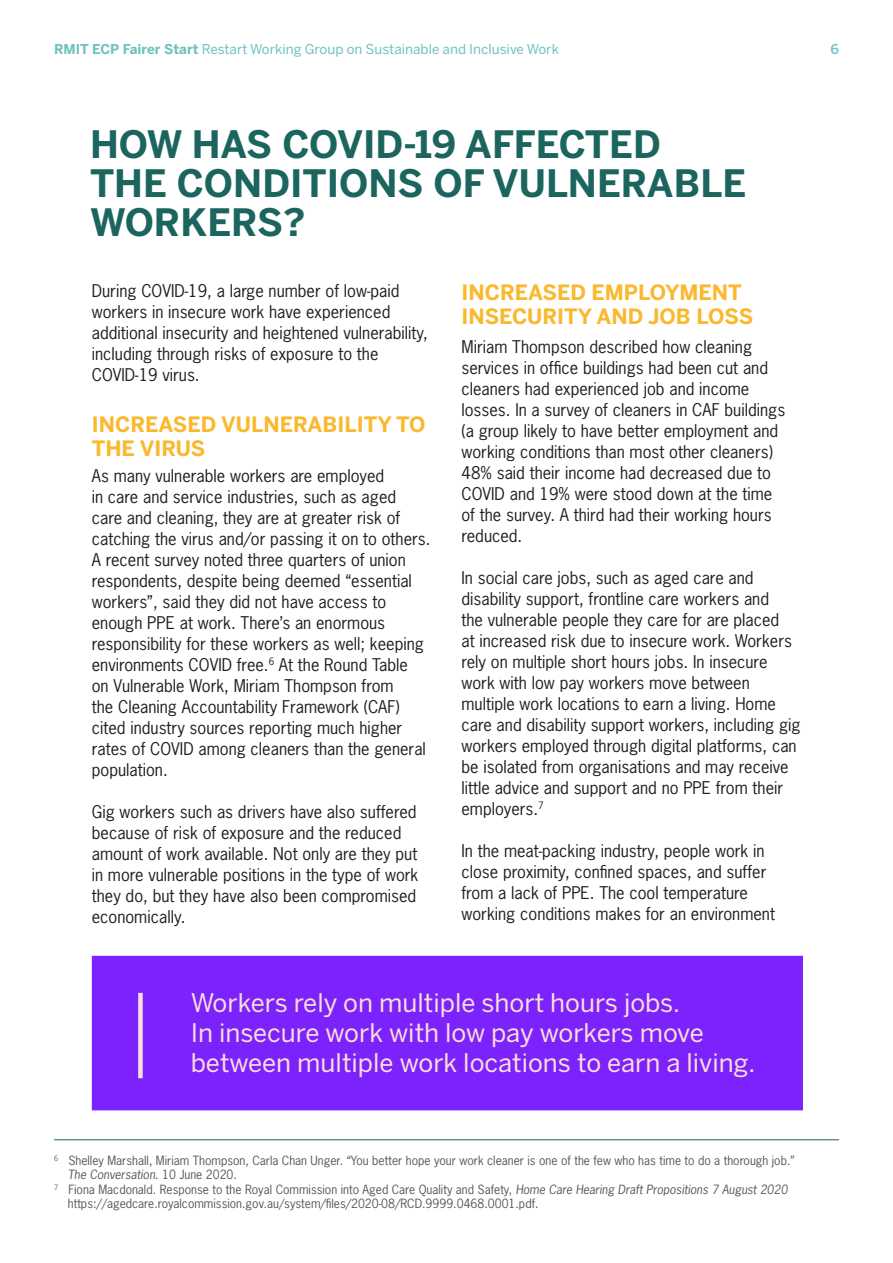
<style>
.page{position:relative;width:893px;height:1263px;background:#fff}
.page>*{position:absolute;margin:0;border:0;box-sizing:border-box;transform-origin:0 0}
.heading{font:700 37.5px/39px "Benton Sans";color:#1c655e}
.body_text{font:25.5px/30px "Benton Sans";color:#fbddda}
.body_text-2{font:700 21px/24px "Benton Sans";color:#fab82d}
.body_text-3{font:16.5px/21px "News Gothic Std";color:#231f20}
.t1{font:13.5px "Benton Sans";color:#6dc2bf}
.t2{font:500 13.5px "Benton Sans";color:#6dc2bf}
.t3{font:12px/14.4px "News Gothic Std";color:#57585a}
.s1{font-weight:700}
.s2{font-style:italic}
</style>
<div class="page">
<hr style="left:54px;top:1139px;width:785px;height:1px;background:#1c655e">
<div style="left:92px;top:956px;width:711px;height:154px;background:#7c22fc"></div>
<div style="left:138px;top:993px;width:5px;height:85px;background:#fbddda"></div>
<p class="t1" style="left:54px;top:41px;width:506px"><span class="s1">RMIT ECP Fairer Start</span> Restart Working Group on Sustainable and Inclusive Work</p>
<p class="t2" style="left:830px;top:41px;width:10px">6</p>
<p class="heading" style="left:90px;top:124px;width:658px">HOW HAS COVID-19 AFFECTED<br>THE CONDITIONS OF VULNERABLE<br>WORKERS?</p>
<p class="body_text-3" style="left:92px;top:280px;width:338px">During COVID-19, a large number of low-paid workers in insecure work have experienced additional insecurity and heightened vulnerability, including through risks of exposure to the COVID-19 virus.</p>
<p class="body_text-2" style="left:92px;top:412px;width:335px">INCREASED VULNERABILITY TO<br>THE VIRUS</p>
<p class="body_text-3" style="left:92px;top:465px;width:340px">As many vulnerable workers are employed<br>in care and service industries, such as aged care and cleaning, they are at greater risk of catching the virus and/or passing it on to others.<br>A recent survey noted three quarters of union respondents, despite being deemed “essential workers”, said they did not have access to enough PPE at work. There’s an enormous responsibility for these workers as well; keeping environments COVID free.<sup>6</sup> At the Round Table<br>on Vulnerable Work, Miriam Thompson from<br>the Cleaning Accountability Framework (CAF) cited industry sources reporting much higher rates of COVID among cleaners than the general population.</p>
<p class="body_text-3" style="left:92px;top:801px;width:328px">Gig workers such as drivers have also suffered because of risk of exposure and the reduced amount of work available. Not only are they put in more vulnerable positions in the type of work they do, but they have also been compromised economically.</p>
<p class="body_text-2" style="left:461px;top:280px;width:293px">INCREASED EMPLOYMENT<br>INSECURITY AND JOB LOSS</p>
<p class="body_text-3" style="left:461px;top:336px;width:325px">Miriam Thompson described how cleaning services in office buildings had been cut and cleaners had experienced job and income losses. In a survey of cleaners in CAF buildings (a group likely to have better employment and working conditions than most other cleaners)<br>48% said their income had decreased due to COVID and 19% were stood down at the time of the survey. A third had their working hours reduced.</p>
<p class="body_text-3" style="left:461px;top:567px;width:341px">In social care jobs, such as aged care and disability support, frontline care workers and<br>the vulnerable people they care for are placed<br>at increased risk due to insecure work. Workers rely on multiple short hours jobs. In insecure work with low pay workers move between multiple work locations to earn a living. Home care and disability support workers, including gig workers employed through digital platforms, can be isolated from organisations and may receive little advice and support and no PPE from their employers.<sup>7</sup></p>
<p class="body_text-3" style="left:461px;top:840px;width:315px">In the meat-packing industry, people work in close proximity, confined spaces, and suffer from a lack of PPE. The cool temperature working conditions makes for an environment</p>
<p class="body_text" style="left:191px;top:987px;width:566px">Workers rely on multiple short hours jobs.<br>In insecure work with low pay workers move between multiple work locations to earn a living.</p>
<p class="t3" style="left:68px;top:1153px;width:728px;text-indent:-14px"><sup>6</sup> Shelley Marshall, Miriam Thompson, Carla Chan Unger. “You better hope your work cleaner is one of the few who has time to do a thorough job.”<br><span class="s2">The Conversation</span>. 10 June 2020.</p>
<p class="t3" style="left:68px;top:1182px;width:721px;text-indent:-14px"><sup>7</sup> Fiona Macdonald. Response to the Royal Commission into Aged Care Quality and Safety, <span class="s2">Home Care Hearing Draft Propositions 7 August 2020 </span>https://agedcare.royalcommission.gov.au/system/files/2020-08/RCD.9999.0468.0001.pdf.</p>
</div>
